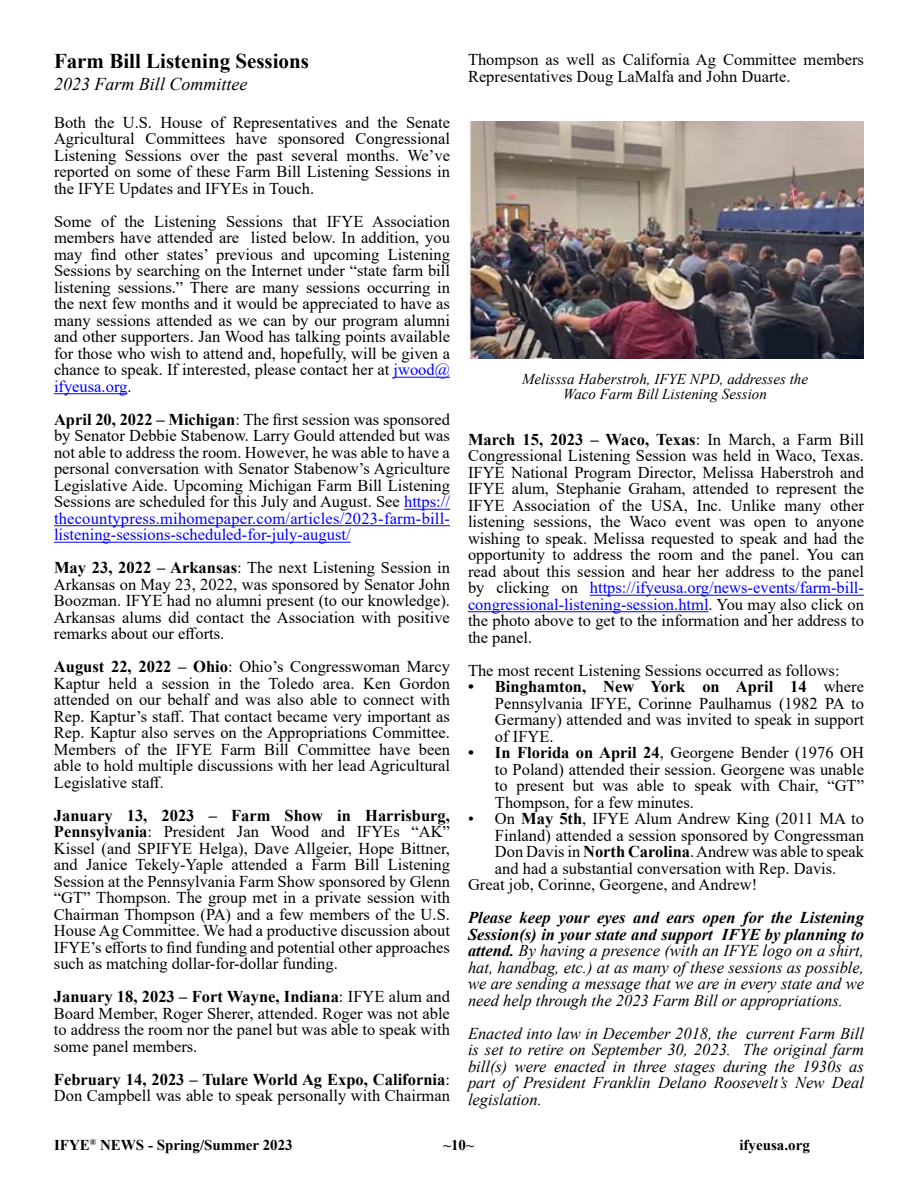
<style>
.page{position:relative;width:918px;height:1188px;background:#fff}
.page>*{position:absolute;margin:0;border:0;box-sizing:border-box;transform-origin:0 0}
.t1{font:700 21px "Times New Roman";color:#000}
.t2{font:italic 18px "Times New Roman";color:#000}
.t3{font:16.5px/16.5px "Times New Roman";color:#000;text-align:justify}
.t4{font:italic 16.5px/16.5px "Times New Roman";color:#000;text-align:justify}
.t5{font:italic 15px/15px "Times New Roman";color:#000;text-align:center}
.t6{font:700 15px "Times New Roman";color:#000}
.s1{color:#00f}
.s2{font-weight:700}
</style>
<div class="page">
<hr style="left:394px;top:377px;width:56px;height:1px;background:#00f">
<hr style="left:54px;top:393px;width:73px;height:1px;background:#00f">
<hr style="left:404px;top:509px;width:46px;height:1px;background:#00f">
<hr style="left:54px;top:525px;width:396px;height:1px;background:#00f">
<hr style="left:54px;top:542px;width:297px;height:1px;background:#00f">
<hr style="left:590px;top:595px;width:274px;height:1px;background:#00f">
<hr style="left:468px;top:611px;width:241px;height:1px;background:#00f">
<img style="left:466px;top:122px;width:398px;height:236px">
<p class="t1" style="left:54px;top:46px;width:256px">Farm Bill Listening Sessions</p>
<p class="t2" style="left:54px;top:71px;width:195px">2023 Farm Bill Committee</p>
<p class="t3" style="left:54px;top:114px;width:398px">Both the U.S. House of Representatives and the Senate Agricultural Committees have sponsored Congressional Listening Sessions over the past several months. We’ve reported on some of these Farm Bill Listening Sessions in the IFYE Updates and IFYEs in Touch.</p>
<p class="t3" style="left:54px;top:213px;width:398px">Some of the Listening Sessions that IFYE Association members have attended are listed below. In addition, you may find other states’ previous and upcoming Listening Sessions by searching on the Internet under “state farm bill listening sessions.” There are many sessions occurring in the next few months and it would be appreciated to have as many sessions attended as we can by our program alumni and other supporters. Jan Wood has talking points available for those who wish to attend and, hopefully, will be given a chance to speak. If interested, please contact her at <span class="s1">jwood@ ifyeusa.org</span>.</p>
<p class="t3" style="left:54px;top:411px;width:398px"><span class="s2">April 20, 2022 – Michigan</span>: The first session was sponsored by Senator Debbie Stabenow. Larry Gould attended but was not able to address the room. However, he was able to have a personal conversation with Senator Stabenow’s Agriculture Legislative Aide. Upcoming Michigan Farm Bill Listening Sessions are scheduled for this July and August. See <span class="s1">https:// thecountypress.mihomepaper.com/articles/2023-farm-bill&shy;listening-sessions-scheduled-for-july-august/</span></p>
<p class="t3" style="left:54px;top:559px;width:398px"><span class="s2">May 23, 2022 – Arkansas</span>: The next Listening Session in Arkansas on May 23, 2022, was sponsored by Senator John Boozman. IFYE had no alumni present (to our knowledge).<br>Arkansas alums did contact the Association with positive remarks about our efforts.</p>
<p class="t3" style="left:54px;top:658px;width:398px"><span class="s2">August 22, 2022 – Ohio</span>: Ohio’s Congresswoman Marcy Kaptur held a session in the Toledo area. Ken Gordon attended on our behalf and was also able to connect with Rep. Kaptur’s staff. That contact became very important as Rep. Kaptur also serves on the Appropriations Committee.<br>Members of the IFYE Farm Bill Committee have been able to hold multiple discussions with her lead Agricultural Legislative staff.</p>
<p class="t3" style="left:54px;top:807px;width:398px"><span class="s2">January 13, 2023 – Farm Show in Harrisburg, Pennsylvania</span>: President Jan Wood and IFYEs “AK” Kissel (and SPIFYE Helga), Dave Allgeier, Hope Bittner, and Janice Tekely-Yaple attended a Farm Bill Listening Session at the Pennsylvania Farm Show sponsored by Glenn “GT” Thompson. The group met in a private session with Chairman Thompson (PA) and a few members of the U.S.<br>House Ag Committee. We had a productive discussion about IFYE’s efforts to find funding and potential other approaches such as matching dollar-for-dollar funding.</p>
<p class="t3" style="left:54px;top:988px;width:398px"><span class="s2">January 18, 2023 – Fort Wayne, Indiana</span>: IFYE alum and Board Member, Roger Sherer, attended. Roger was not able to address the room nor the panel but was able to speak with some panel members.</p>
<p class="t3" style="left:54px;top:1071px;width:398px"><span class="s2">February 14, 2023 – Tulare World Ag Expo, California</span>:<br>Don Campbell was able to speak personally with Chairman</p>
<p class="t3" style="left:468px;top:51px;width:398px">Thompson as well as California Ag Committee members<br>Representatives Doug LaMalfa and John Duarte.</p>
<p class="t5" style="left:522px;top:371px;width:287px">Melisssa Haberstroh, IFYE NPD, addresses the<br>Waco Farm Bill Listening Session</p>
<p class="t3" style="left:468px;top:431px;width:398px"><span class="s2">March 15, 2023 – Waco, Texas</span>: In March, a Farm Bill Congressional Listening Session was held in Waco, Texas.<br>IFYE National Program Director, Melissa Haberstroh and IFYE alum, Stephanie Graham, attended to represent the IFYE Association of the USA, Inc. Unlike many other listening sessions, the Waco event was open to anyone wishing to speak. Melissa requested to speak and had the opportunity to address the room and the panel. You can read about this session and hear her address to the panel by clicking on <span class="s1">https://ifyeusa.org/news-events/farm-bill&shy;congressional-listening-session.html</span>. You may also click on the photo above to get to the information and her address to the panel.</p>
<p class="t3" style="left:468px;top:662px;width:373px">The most recent Listening Sessions occurred as follows:</p>
<p class="t3" style="left:495px;top:678px;width:371px;text-indent:-27px"><span class="s2">• Binghamton, New York on April 14</span> where Pennsylvania IFYE, Corinne Paulhamus (1982 PA to Germany) attended and was invited to speak in support of IFYE.</p>
<p class="t3" style="left:495px;top:744px;width:371px;text-indent:-27px"><span class="s2">• In Florida on April 24</span>, Georgene Bender (1976 OH to Poland) attended their session. Georgene was unable to present but was able to speak with Chair, “GT” Thompson, for a few minutes.</p>
<p class="t3" style="left:468px;top:810px;width:398px">• On <span class="s2">May 5th</span>, IFYE Alum Andrew King (2011 MA to</p>
<p class="t3" style="left:495px;top:827px;width:371px">Finland) attended a session sponsored by Congressman</p>
<p class="t3" style="left:495px;top:843px;width:370px">Don Davis in <span class="s2">North Carolina</span>. Andrew was able to speak</p>
<p class="t3" style="left:495px;top:860px;width:343px">and had a substantial conversation with Rep. Davis.</p>
<p class="t3" style="left:468px;top:876px;width:291px">Great job, Corinne, Georgene, and Andrew!</p>
<p class="t4" style="left:468px;top:909px;width:398px"><span class="s2">Please keep your eyes and ears open for the Listening Session(s) in your state and support IFYE by planning to attend.</span> By having a presence (with an IFYE logo on a shirt, hat, handbag, etc.) at as many of these sessions as possible, we are sending a message that we are in every state and we need help through the 2023 Farm Bill or appropriations.</p>
<p class="t4" style="left:468px;top:1025px;width:398px">Enacted into law in December 2018, the current Farm Bill is set to retire on September 30, 2023. The original farm bill(s) were enacted in three stages during the 1930s as part of President Franklin Delano Roosevelt’s New Deal legislation.</p>
<p class="t6" style="left:54px;top:1134px;width:240px">IFYE<sup>®</sup> NEWS - Spring/Summer 2023</p>
<p class="t6" style="left:443px;top:1134px;width:32px">~10~</p>
<p class="t6" style="left:739px;top:1134px;width:72px">ifyeusa.org</p>
</div>
